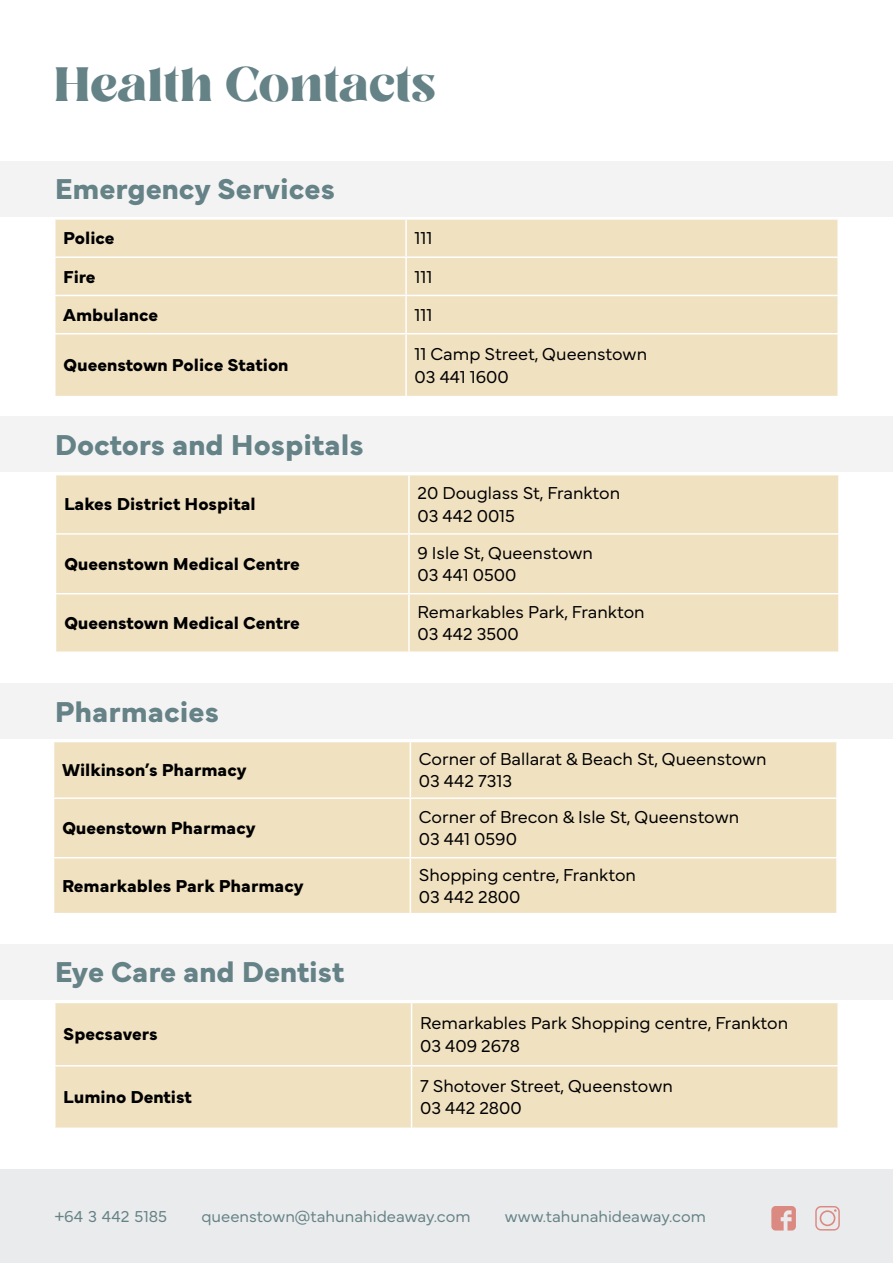
<style>
.page{position:relative;width:893px;height:1263px;background:#fff}
.page>*{position:absolute;margin:0;border:0;box-sizing:border-box;transform-origin:0 0}
.t1{font:700 48px "Losta Masta";letter-spacing:.01em;color:#658287}
.t2{font:700 30px "Mundial";color:#658287}
.t3{font:300 18px/22.5px "Mundial";color:#000}
.t4{font:700 18px "Mundial";color:#000}
.t5{font:300 16.5px "Mundial";color:#658287}
</style>
<div class="page">
<div style="left:0;top:1170px;width:893px;height:93px;background:#eaebec"></div>
<svg style="left:771px;top:1206px;width:25px;height:24px"></svg>
<svg style="left:815px;top:1206px;width:25px;height:24px"></svg>
<div style="left:56px;top:220px;width:781px;height:176px;background:#f0e1c1"></div>
<hr style="left:405px;top:220px;width:2px;height:36px;background:#fff">
<hr style="left:54px;top:256px;width:352px;height:2px;background:#fff">
<hr style="left:406px;top:256px;width:433px;height:2px;background:#fff">
<hr style="left:405px;top:258px;width:2px;height:37px;background:#fff">
<hr style="left:54px;top:295px;width:352px;height:1px;background:#fff">
<hr style="left:406px;top:295px;width:433px;height:1px;background:#fff">
<hr style="left:405px;top:296px;width:2px;height:37px;background:#fff">
<hr style="left:54px;top:333px;width:352px;height:1px;background:#fff">
<hr style="left:406px;top:333px;width:433px;height:1px;background:#fff">
<hr style="left:405px;top:334px;width:2px;height:62px;background:#fff">
<div style="left:56px;top:475px;width:782px;height:176px;background:#f0e1c1"></div>
<hr style="left:408px;top:475px;width:2px;height:58px;background:#fff">
<hr style="left:55px;top:533px;width:354px;height:2px;background:#fff">
<hr style="left:409px;top:533px;width:431px;height:2px;background:#fff">
<hr style="left:408px;top:535px;width:2px;height:58px;background:#fff">
<hr style="left:55px;top:593px;width:354px;height:1px;background:#fff">
<hr style="left:409px;top:593px;width:431px;height:1px;background:#fff">
<hr style="left:408px;top:594px;width:2px;height:57px;background:#fff">
<div style="left:54px;top:742px;width:782px;height:171px;background:#f0e1c1"></div>
<hr style="left:410px;top:742px;width:1px;height:55px;background:#fff">
<hr style="left:53px;top:797px;width:357px;height:2px;background:#fff">
<hr style="left:410px;top:797px;width:428px;height:2px;background:#fff">
<hr style="left:410px;top:799px;width:1px;height:58px;background:#fff">
<hr style="left:53px;top:857px;width:357px;height:1px;background:#fff">
<hr style="left:410px;top:857px;width:428px;height:1px;background:#fff">
<hr style="left:410px;top:858px;width:1px;height:55px;background:#fff">
<div style="left:56px;top:1003px;width:781px;height:124px;background:#f0e1c1"></div>
<hr style="left:411px;top:1003px;width:1px;height:62px;background:#fff">
<hr style="left:54px;top:1065px;width:358px;height:1px;background:#fff">
<hr style="left:412px;top:1065px;width:427px;height:1px;background:#fff">
<hr style="left:411px;top:1066px;width:1px;height:61px;background:#fff">
<div style="left:0;top:161px;width:893px;height:56px;background:#f3f3f4"></div>
<div style="left:0;top:416px;width:893px;height:56px;background:#f3f3f4"></div>
<div style="left:0;top:944px;width:893px;height:56px;background:#f3f3f4"></div>
<div style="left:0;top:683px;width:893px;height:56px;background:#f3f3f4"></div>
<h1 class="t1" style="left:55px;top:55px;width:382px">Health Contacts</h1>
<h2 class="t2" style="left:55px;top:165px;width:282px">Emergency Services</h2>
<p class="t4" style="left:63px;top:224px;width:53px">Police</p>
<p class="t3" style="left:415px;top:225px;width:19px">111</p>
<p class="t4" style="left:63px;top:262px;width:34px">Fire</p>
<p class="t3" style="left:415px;top:263px;width:19px">111</p>
<p class="t4" style="left:63px;top:301px;width:97px">Ambulance</p>
<p class="t3" style="left:415px;top:302px;width:19px">111</p>
<p class="t4" style="left:63px;top:351px;width:227px">Queenstown Police Station</p>
<p class="t3" style="left:415px;top:341px;width:234px">11 Camp Street, Queenstown<br>03 441 1600</p>
<h2 class="t2" style="left:55px;top:421px;width:310px">Doctors and Hospitals</h2>
<p class="t4" style="left:64px;top:490px;width:193px">Lakes District Hospital</p>
<p class="t3" style="left:417px;top:480px;width:204px">20 Douglass St, Frankton<br>03 442 0015</p>
<p class="t4" style="left:64px;top:550px;width:237px">Queenstown Medical Centre</p>
<p class="t3" style="left:417px;top:540px;width:177px">9 Isle St, Queenstown<br>03 441 0500</p>
<p class="t4" style="left:64px;top:609px;width:237px">Queenstown Medical Centre</p>
<p class="t3" style="left:417px;top:599px;width:229px">Remarkables Park, Frankton<br>03 442 3500</p>
<h2 class="t2" style="left:55px;top:688px;width:166px">Pharmacies</h2>
<p class="t4" style="left:62px;top:756px;width:186px">Wilkinson’s Pharmacy</p>
<p class="t3" style="left:419px;top:746px;width:349px">Corner of Ballarat &amp; Beach St, Queenstown<br>03 442 7313</p>
<p class="t4" style="left:62px;top:814px;width:195px">Queenstown Pharmacy</p>
<p class="t3" style="left:419px;top:804px;width:322px">Corner of Brecon &amp; Isle St, Queenstown<br>03 441 0590</p>
<p class="t4" style="left:62px;top:872px;width:243px">Remarkables Park Pharmacy</p>
<p class="t3" style="left:419px;top:861px;width:219px">Shopping centre, Frankton<br>03 442 2800</p>
<h2 class="t2" style="left:55px;top:949px;width:291px">Eye Care and Dentist</h2>
<p class="t4" style="left:63px;top:1020px;width:96px">Specsavers</p>
<p class="t3" style="left:420px;top:1010px;width:370px">Remarkables Park Shopping centre, Frankton<br>03 409 2678</p>
<p class="t4" style="left:63px;top:1083px;width:130px">Lumino Dentist</p>
<p class="t3" style="left:420px;top:1073px;width:254px">7 Shotover Street, Queenstown<br>03 442 2800</p>
<p class="t5" style="left:55px;top:1203px;width:114px">+64 3 442 5185</p>
<p class="t5" style="left:201px;top:1203px;width:271px">queenstown@tahunahideaway.com</p>
<p class="t5" style="left:505px;top:1203px;width:202px">www.tahunahideaway.com</p>
</div>
